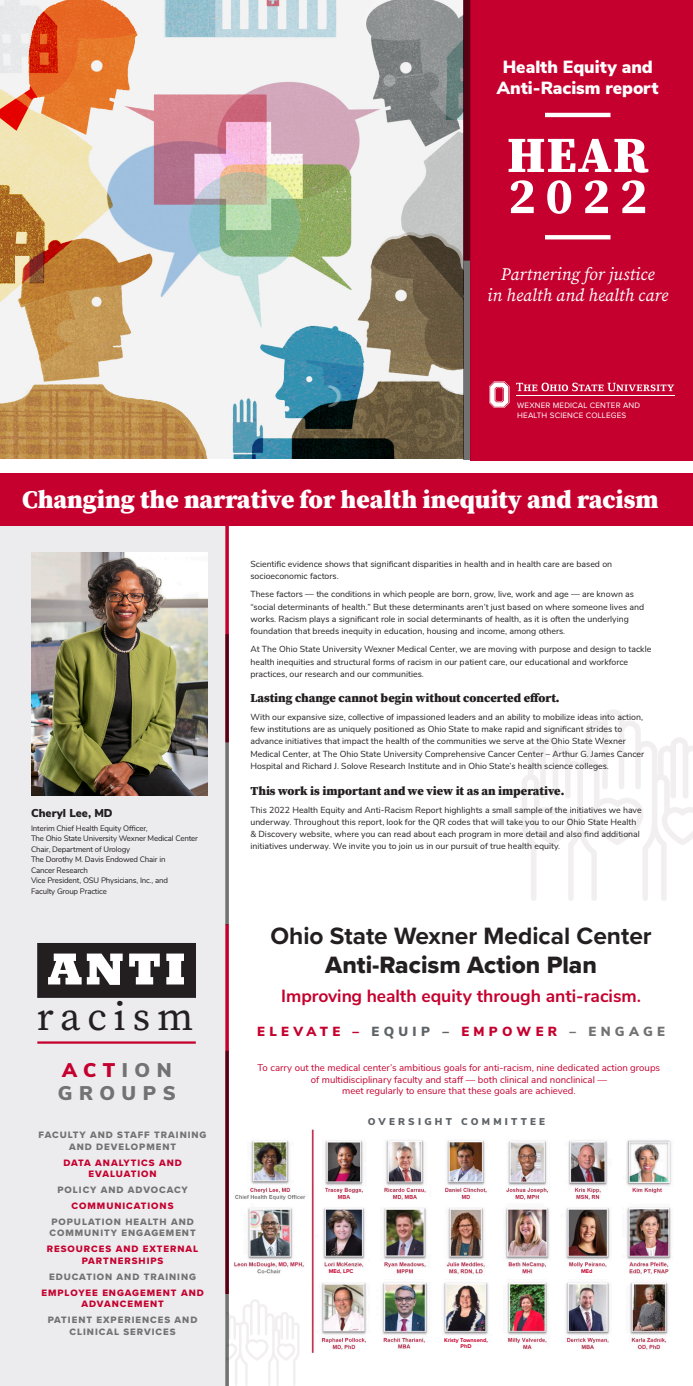
<style>
.page{position:relative;width:693px;height:1386px;background:#fff}
.page>*{position:absolute;margin:0;border:0;box-sizing:border-box;transform-origin:0 0}
.t1{font:900 50.75px/41.1px "Buckeye Serif";color:#fff}
.t2{font:40.25px "Buckeye Serif";letter-spacing:.17em;color:#241f21}
.t3{font:900 25.38px "Buckeye Serif";color:#fff}
.t4{font:700 24.5px "Proxima Nova";color:#231f20}
.t5{font:24.5px "Proxima Nova Extrabld";color:#231f20}
.t6{font:900 19.78px/23.7px "Buckeye Sans";letter-spacing:.33em;color:#717271}
.t7{font:italic 17.5px/21px "Buckeye Serif";color:#fff;text-align:center}
.t8{font:700 17.5px "Buckeye Sans";color:#c5002e}
.t9{font:900 17.5px/21px "Buckeye Sans";color:#fff;text-align:center}
.t10{font:900 13.12px "Buckeye Sans";letter-spacing:.33em;color:#c5002e}
.t11{font:900 12.25px "Buckeye Serif";color:#231f20}
.t12{font:900 11.38px "Buckeye Sans";color:#231f20}
.t13{font:900 9.8px "Buckeye Sans";letter-spacing:.33em;color:#5e6367}
.t14{font:9.62px/11.4px "Buckeye Sans";color:#c5002e;text-align:center}
.t15{font:9.62px/11.5px "Proxima Nova Extrabld";letter-spacing:.1em;color:#717271;text-align:center}
.t16{font:9.62px/11.5px "Proxima Nova Extrabld";letter-spacing:.1em;color:#c5002e;text-align:center}
.t17{font:8.75px/12.2px "Buckeye Sans";color:#231f20}
.t18{font:8.14px/9.8px "Proxima Nova";letter-spacing:.02em;color:#fff}
.t19{font:7.88px/10.5px "Buckeye Sans";letter-spacing:-.02em;color:#231f20}
.t20{font:700 5.69px/6.8px "Proxima Nova";color:#c5002e;text-align:center}
.s1{font-weight:700}
.s2{color:#c5002e}
.s3{color:#5e6367}
.s4{color:#717271}
</style>
<div class="page">
<img style="left:234px;top:1129px;width:437px;height:224px">
<svg style="left:229px;top:1299px;width:71px;height:87px"></svg>
<svg style="left:522px;top:710px;width:171px;height:191px"></svg>
<div style="left:0;top:526px;width:225px;height:860px;background:#ececee"></div>
<div style="left:38px;top:943px;width:157px;height:54px;background:#231f20"></div>
<div style="left:37px;top:943px;width:159px;height:55px;border:1px solid #231f20"></div>
<svg style="left:48px;top:954px;width:136px;height:31px"></svg>
<hr style="left:37px;top:1041px;width:159px;height:3px;background:#c5002e">
<svg style="left:225px;top:925px;width:4px;height:126px"></svg>
<svg style="left:225px;top:1051px;width:4px;height:335px"></svg>
<svg style="left:225px;top:526px;width:4px;height:108px"></svg>
<svg style="left:225px;top:634px;width:4px;height:291px"></svg>
<img style="left:31px;top:553px;width:177px;height:242px">
<div style="left:327px;top:1269px;width:36px;height:8px;background:#fff"></div>
<div style="left:573px;top:1269px;width:28px;height:5px;background:#fff"></div>
<div style="left:438px;top:1336px;width:60px;height:17px;background:#fff"></div>
<img style="left:0;top:0;width:463px;height:459px">
<div style="left:470px;top:0;width:223px;height:460px;background:#c5002e"></div>
<svg style="left:463px;top:0;width:7px;height:460px;background:#5e303a"></svg>
<svg style="left:545px;top:235px;width:66px;height:4px"></svg>
<hr style="left:545px;top:113px;width:66px;height:4px;background:#fff">
<svg style="left:489px;top:381px;width:20px;height:27px"></svg>
<hr style="left:516px;top:396px;width:159px;height:1px;background:#fff">
<svg style="left:516px;top:383px;width:158px;height:8px"></svg>
<div style="left:0;top:473px;width:693px;height:52px;background:#c5002e"></div>
<p class="t9" style="left:497px;top:55px;width:163px">Health Equity and<br>Anti-Racism report</p>
<p class="t1" style="left:507px;top:133px;width:143px">HEAR<br><span class="s1">2022</span></p>
<p class="t7" style="left:487px;top:264px;width:183px">Partnering for justice<br>in health and health care</p>
<p class="t18" style="left:517px;top:400px;width:124px">WEXNER MEDICAL CENTER AND<br>HEALTH SCIENCE COLLEGES</p>
<p class="t3" style="left:22px;top:482px;width:638px">Changing the narrative for health inequity and racism</p>
<p class="t12" style="left:31px;top:804px;width:83px">Cheryl Lee, MD</p>
<p class="t19" style="left:31px;top:822px;width:168px">Interim Chief Health Equity Officer,<br>The Ohio State University Wexner Medical Center</p>
<p class="t19" style="left:31px;top:843px;width:101px">Chair, Department of Urology</p>
<p class="t19" style="left:31px;top:854px;width:136px">The Dorothy M. Davis Endowed Chair in<br>Cancer Research</p>
<p class="t19" style="left:31px;top:875px;width:138px">Vice President, OSU Physicians, Inc., and<br>Faculty Group Practice</p>
<p class="t2" style="left:37px;top:990px;width:158px">racism</p>
<p class="t6" style="left:58px;top:1057px;width:119px"><span class="s2">ACT</span>ION<br>GROUPS</p>
<p class="t15" style="left:39px;top:1129px;width:170px">FACULTY AND STAFF TRAINING<br>AND DEVELOPMENT</p>
<p class="t16" style="left:63px;top:1156px;width:120px">DATA ANALYTICS AND<br>EVALUATION</p>
<p class="t15" style="left:57px;top:1184px;width:132px">POLICY AND ADVOCACY</p>
<p class="t16" style="left:72px;top:1200px;width:103px">COMMUNICATIONS</p>
<p class="t15" style="left:49px;top:1216px;width:148px;text-align:left">POPULATION HEALTH AND<br>COMMUNITY ENGAGEMENT</p>
<p class="t16" style="left:47px;top:1243px;width:153px">RESOURCES AND EXTERNAL<br>PARTNERSHIPS</p>
<p class="t15" style="left:49px;top:1271px;width:148px">EDUCATION AND TRAINING</p>
<p class="t16" style="left:41px;top:1287px;width:164px">EMPLOYEE ENGAGEMENT AND<br>ADVANCEMENT</p>
<p class="t15" style="left:48px;top:1314px;width:151px">PATIENT EXPERIENCES AND<br>CLINICAL SERVICES</p>
<p class="t17" style="left:250px;top:557px;width:363px">Scientific evidence shows that significant disparities in health and in health care are based on socioeconomic factors.</p>
<p class="t17" style="left:250px;top:588px;width:395px">These factors — the conditions in which people are born, grow, live, work and age — are known as “social determinants of health.” But these determinants aren’t just based on where someone lives and works. Racism plays a significant role in social determinants of health, as it is often the underlying foundation that breeds inequity in education, housing and income, among others.</p>
<p class="t17" style="left:250px;top:643px;width:402px">At The Ohio State University Wexner Medical Center, we are moving with purpose and design to tackle health inequities and structural forms of racism in our patient care, our educational and workforce practices, our research and our communities.</p>
<p class="t11" style="left:250px;top:690px;width:311px">Lasting change cannot begin without concerted effort.</p>
<p class="t17" style="left:250px;top:710px;width:395px">With our expansive size, collective of impassioned leaders and an ability to mobilize ideas into action, few institutions are as uniquely positioned as Ohio State to make rapid and significant strides to advance initiatives that impact the health of the communities we serve at the Ohio State Wexner Medical Center, at The Ohio State University Comprehensive Cancer Center – Arthur G. James Cancer Hospital and Richard J. Solove Research Institute and in Ohio State’s health science colleges.</p>
<p class="t11" style="left:250px;top:782px;width:315px">This work is important and we view it as an imperative.</p>
<p class="t17" style="left:250px;top:803px;width:393px">This 2022 Health Equity and Anti-Racism Report highlights a small sample of the initiatives we have underway. Throughout this report, look for the QR codes that will take you to our Ohio State Health &amp; Discovery website, where you can read about each program in more detail and also find additional initiatives underway. We invite you to join us in our pursuit of true health equity.</p>
<p class="t4" style="left:271px;top:918px;width:383px">Ohio State Wexner Medical Center</p>
<p class="t5" style="left:325px;top:947px;width:273px">Anti-Racism Action Plan</p>
<p class="t8" style="left:281px;top:983px;width:361px">Improving health equity through anti-racism.</p>
<p class="t10" style="left:257px;top:1022px;width:409px">ELEVATE – <span class="s3">EQUIP –</span> EMPOWER <span class="s4">– ENGAGE</span></p>
<p class="t14" style="left:258px;top:1062px;width:404px">To carry out the medical center’s ambitious goals for anti-racism, nine dedicated action groups of multidisciplinary faculty and staff — both clinical and nonclinical —</p>
<p class="t14" style="left:342px;top:1084px;width:235px">meet regularly to ensure that these goals are achieved.</p>
<p class="t13" style="left:368px;top:1114px;width:179px">OVERSIGHT COMMITTEE</p>
<p class="t20" style="left:329px;top:1268px;width:26px">MEd, LPC</p>
<p class="t20" style="left:581px;top:1267px;width:13px">MEd</p>
<p class="t20" style="left:444px;top:1336px;width:45px">Kristy Townsend,<br>PhD</p>
</div>
